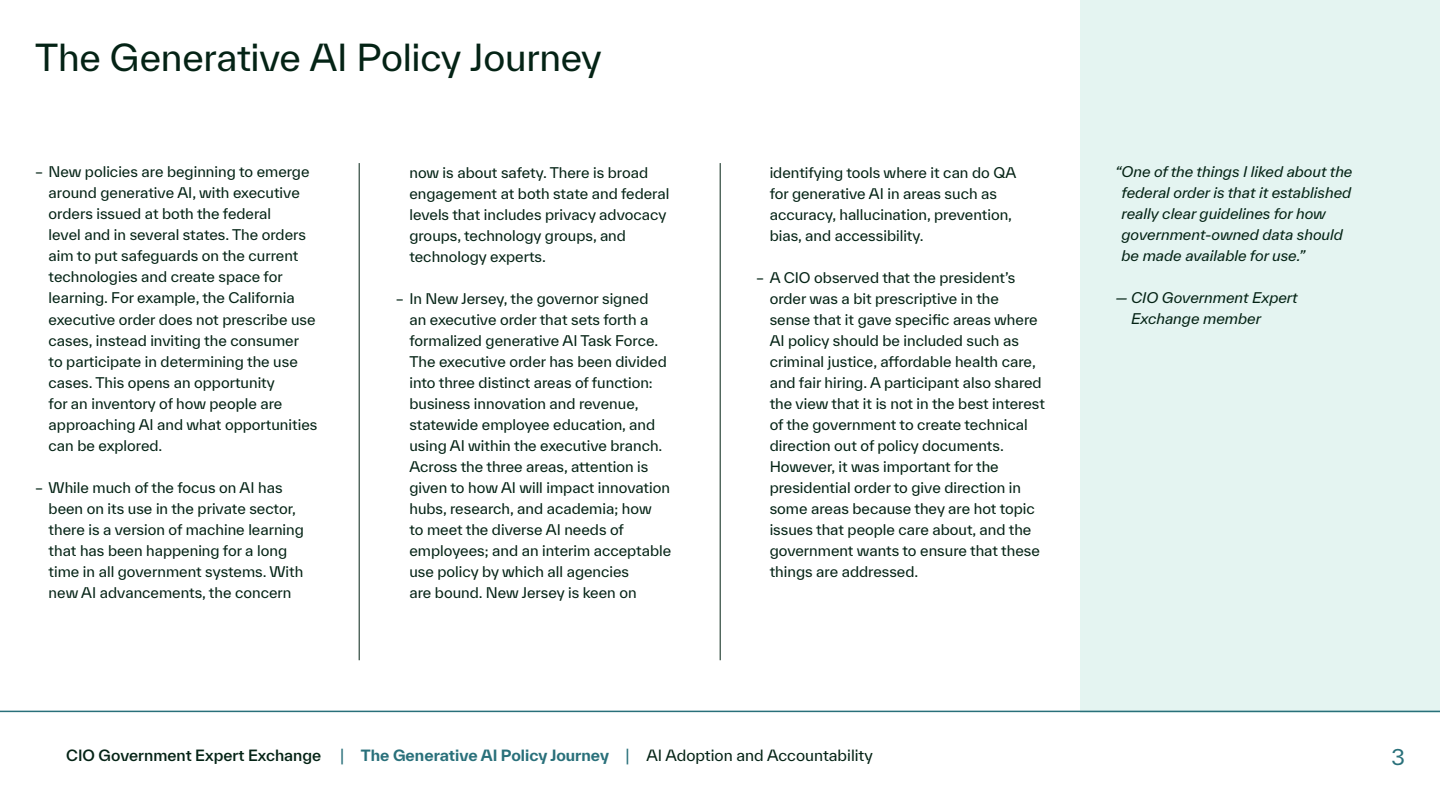
<style>
.page{position:relative;width:1440px;height:810px;background:#fff}
.page>*{position:absolute;margin:0;border:0;box-sizing:border-box;transform-origin:0 0}
.t1{font:36px "TWK Everett";letter-spacing:-.01em;color:#042315}
.t2{font:21px "TWK Everett";color:#29707a}
.t3{font:700 15px "TWK Everett";color:#29707a}
.t4{font:500 15px "TWK Everett";color:#042315}
.t5{font:15px "TWK Everett";color:#042315}
.t6{font:15px "TWK Everett";color:#29707a}
.t7{font:14.25px/21px "TWK Everett";color:#042315}
.t8{font:italic 14.25px/21px "TWK Everett";color:#042315}
</style>
<div class="page">
<div style="left:1080px;top:0;width:360px;height:712px;background:#e4f4f1"></div>
<hr style="left:359px;top:163px;width:1px;height:497px;background:#042315">
<hr style="left:720px;top:163px;width:1px;height:497px;background:#042315">
<hr style="left:0;top:711px;width:1440px;height:1px;background:#29707a">
<h1 class="t1" style="left:35px;top:33px;width:568px">The Generative AI Policy Journey</h1>
<p class="t7" style="left:49px;top:161px;width:270px;text-indent:-13px">– New policies are beginning to emerge around generative AI, with executive orders issued at both the federal<br>level and in several states. The orders aim to put safeguards on the current technologies and create space for learning. For example, the California executive order does not prescribe use cases, instead inviting the consumer<br>to participate in determining the use cases. This opens an opportunity<br>for an inventory of how people are approaching AI and what opportunities can be explored.</p>
<p class="t7" style="left:49px;top:476px;width:257px;text-indent:-13px">– While much of the focus on AI has been on its use in the private sector, there is a version of machine learning that has been happening for a long time in all government systems. With new AI advancements, the concern</p>
<p class="t7" style="left:409px;top:161px;width:261px">now is about safety. There is broad engagement at both state and federal levels that includes privacy advocacy groups, technology groups, and technology experts.</p>
<p class="t7" style="left:409px;top:287px;width:263px;text-indent:-13px">– In New Jersey, the governor signed<br>an executive order that sets forth a formalized generative AI Task Force.<br>The executive order has been divided into three distinct areas of function: business innovation and revenue, statewide employee education, and using AI within the executive branch.<br>Across the three areas, attention is given to how AI will impact innovation hubs, research, and academia; how<br>to meet the diverse AI needs of employees; and an interim acceptable use policy by which all agencies<br>are bound. New Jersey is keen on</p>
<p class="t7" style="left:770px;top:162px;width:248px">identifying tools where it can do QA for generative AI in areas such as accuracy, hallucination, prevention, bias, and accessibility.</p>
<p class="t7" style="left:770px;top:267px;width:277px;text-indent:-13px">– A CIO observed that the president’s order was a bit prescriptive in the<br>sense that it gave specific areas where AI policy should be included such as criminal justice, affordable health care, and fair hiring. A participant also shared the view that it is not in the best interest of the government to create technical direction out of policy documents.<br>However, it was important for the presidential order to give direction in some areas because they are hot topic issues that people care about, and the government wants to ensure that these things are addressed.</p>
<p class="t8" style="left:1121px;top:161px;width:232px;text-indent:-6px">“One of the things I liked about the federal order is that it established really clear guidelines for how government-owned data should be made available for use.”</p>
<p class="t8" style="left:1131px;top:287px;width:168px;text-indent:-16px">— CIO Government Expert<br>Exchange member</p>
<p class="t6" style="left:340px;top:745px;width:6px">|</p>
<p class="t6" style="left:625px;top:745px;width:6px">|</p>
<h2 class="t2" style="left:1391px;top:742px;width:15px">3</h2>
<p class="t4" style="left:66px;top:745px;width:257px">CIO Government Expert Exchange</p>
<p class="t3" style="left:361px;top:745px;width:250px">The Generative AI Policy Journey</p>
<p class="t5" style="left:646px;top:745px;width:228px">AI Adoption and Accountability</p>
</div>
